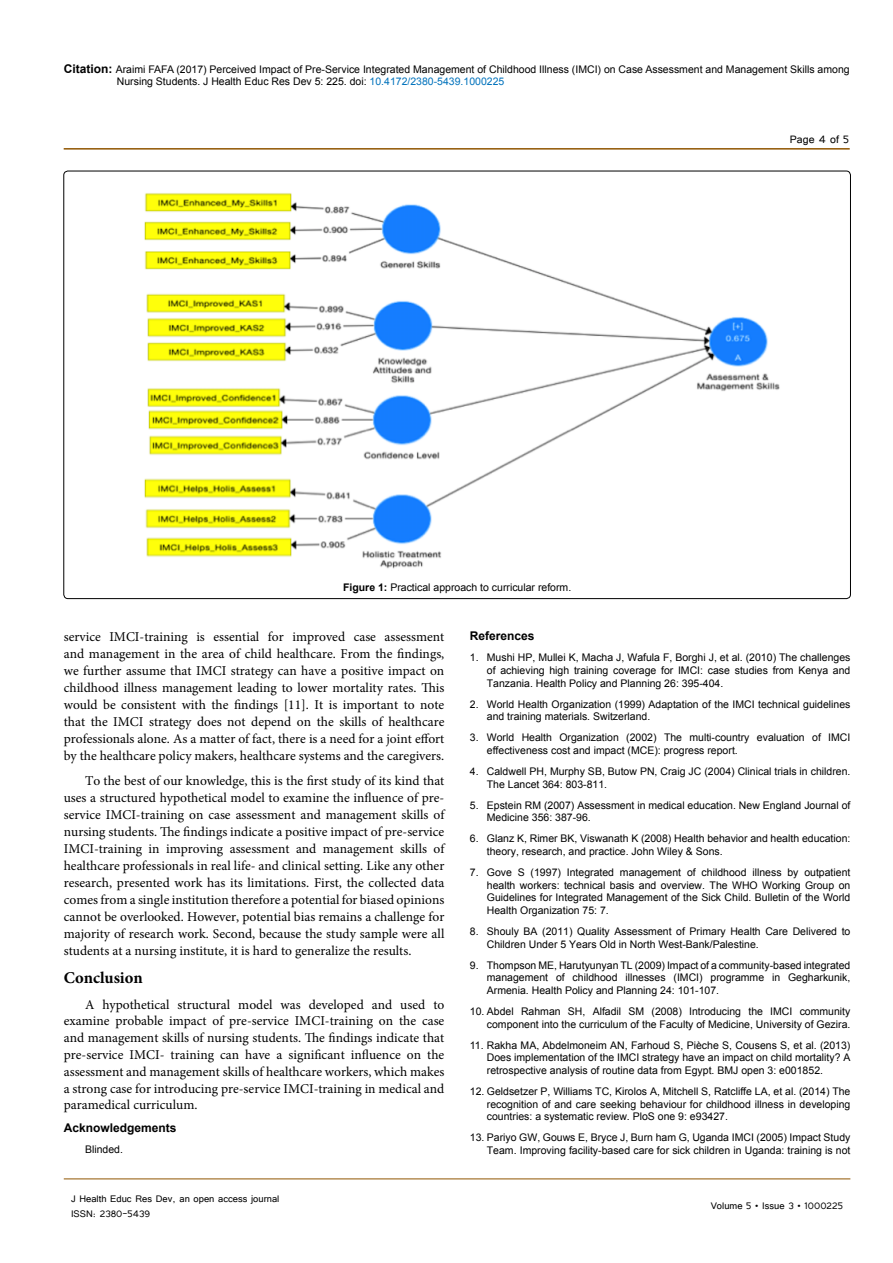
<style>
.page{position:relative;width:893px;height:1263px;background:#fff}
.page>*{position:absolute;margin:0;border:0;box-sizing:border-box;transform-origin:0 0}
.Side_heading{font:700 16.5px "Minion Pro";color:#000}
.t1{font:13.5px/17px "Minion Pro";color:#000;text-align:justify}
.t2{font:13.5px "Tunga";color:#000}
.t3{font:12px/14.4px "Tunga";color:#000}
.t4{font:700 12px "Arial";color:#000}
.t5{font:10.5px/12.6px "Arial";color:#000}
.s1{font-weight:700;font-size:12px}
.s2{color:#0072bc}
.s3{font-weight:700}
</style>
<div class="page">
<hr style="left:64px;top:148px;width:786px;height:2px;background:#905501">
<hr style="left:64px;top:1179px;width:786px;height:1px;background:#905501">
<img style="left:144px;top:193px;width:636px;height:376px">
<p class="t5" style="left:117px;top:63px;width:734px;text-indent:-53px"><span class="s1">Citation:</span> Araimi FAFA (2017) Perceived Impact of Pre-Service Integrated Management of Childhood Illness (IMCI) on Case Assessment and Management Skills among<br>Nursing Students. J Health Educ Res Dev 5: 225. doi: <span class="s2">10.4172/2380-5439.1000225</span></p>
<p class="t5" style="left:343px;top:581px;width:230px"><span class="s3">Figure 1:</span> Practical approach to curricular reform.</p>
<p class="t2" style="left:790px;top:131px;width:61px">Page 4 of 5</p>
<p class="t1" style="left:64px;top:629px;width:382px">service IMCI-training is essential for improved case assessment and management in the area of child healthcare. From the findings, we further assume that IMCI strategy can have a positive impact on childhood illness management leading to lower mortality rates. This would be consistent with the findings [11]. It is important to note that the IMCI strategy does not depend on the skills of healthcare professionals alone. As a matter of fact, there is a need for a joint effort by the healthcare policy makers, healthcare systems and the caregivers.</p>
<p class="t1" style="left:64px;top:773px;width:382px;text-indent:21px">To the best of our knowledge, this is the first study of its kind that uses a structured hypothetical model to examine the influence of pre&shy;service IMCI-training on case assessment and management skills of nursing students. The findings indicate a positive impact of pre-service IMCI-training in improving assessment and management skills of healthcare professionals in real life- and clinical setting. Like any other research, presented work has its limitations. First, the collected data comes from a single institution therefore a potential for biased opinions cannot be overlooked. However, potential bias remains a challenge for majority of research work. Second, because the study sample were all students at a nursing institute, it is hard to generalize the results.</p>
<p class="Side_heading" style="left:64px;top:966px;width:81px">Conclusion</p>
<p class="t1" style="left:64px;top:996px;width:382px;text-indent:21px">A hypothetical structural model was developed and used to examine probable impact of pre-service IMCI-training on the case and management skills of nursing students. The findings indicate that pre-service IMCI- training can have a significant influence on the assessment and management skills of healthcare workers, which makes a strong case for introducing pre-service IMCI-training in medical and paramedical curriculum.</p>
<p class="t4" style="left:64px;top:1120px;width:114px">Acknowledgements</p>
<p class="t5" style="left:85px;top:1143px;width:39px">Blinded.</p>
<p class="t4" style="left:470px;top:628px;width:66px">References</p>
<p class="t5" style="left:487px;top:651px;width:365px;text-align:justify;text-indent:-17px">1. Mushi HP, Mullei K, Macha J, Wafula F, Borghi J, et al. (2010) The challenges of achieving high training coverage for IMCI: case studies from Kenya and Tanzania. Health Policy and Planning 26: 395-404.</p>
<p class="t5" style="left:487px;top:698px;width:365px;text-indent:-17px">2. World Health Organization (1999) Adaptation of the IMCI technical guidelines and training materials. Switzerland.</p>
<p class="t5" style="left:487px;top:731px;width:365px;text-indent:-17px">3. World Health Organization (2002) The multi-country evaluation of IMCI effectiveness cost and impact (MCE): progress report.</p>
<p class="t5" style="left:487px;top:765px;width:365px;text-indent:-17px">4. Caldwell PH, Murphy SB, Butow PN, Craig JC (2004) Clinical trials in children.<br>The Lancet 364: 803-811.</p>
<p class="t5" style="left:487px;top:799px;width:365px;text-indent:-17px">5. Epstein RM (2007) Assessment in medical education. New England Journal of<br>Medicine 356: 387-96.</p>
<p class="t5" style="left:487px;top:833px;width:365px;text-indent:-17px">6. Glanz K, Rimer BK, Viswanath K (2008) Health behavior and health education: theory, research, and practice. John Wiley &amp; Sons.</p>
<p class="t5" style="left:487px;top:866px;width:365px;text-align:justify;text-indent:-17px">7. Gove S (1997) Integrated management of childhood illness by outpatient health workers: technical basis and overview. The WHO Working Group on Guidelines for Integrated Management of the Sick Child. Bulletin of the World Health Organization 75: 7.</p>
<p class="t5" style="left:487px;top:925px;width:365px;text-indent:-17px">8. Shouly BA (2011) Quality Assessment of Primary Health Care Delivered to<br>Children Under 5 Years Old in North West-Bank/Palestine.</p>
<p class="t5" style="left:487px;top:959px;width:365px;text-align:justify;text-indent:-17px">9. Thompson ME, Harutyunyan TL (2009) Impact of a community-based integrated management of childhood illnesses (IMCI) programme in Gegharkunik, Armenia. Health Policy and Planning 24: 101-107.</p>
<p class="t5" style="left:470px;top:1005px;width:382px;text-align:right">10. Abdel Rahman SH, Alfadil SM (2008) Introducing the IMCI community component into the curriculum of the Faculty of Medicine, University of Gezira.</p>
<p class="t5" style="left:487px;top:1039px;width:365px;text-align:justify;text-indent:-17px">11. Rakha MA, Abdelmoneim AN, Farhoud S, Pièche S, Cousens S, et al. (2013)<br>Does implementation of the IMCI strategy have an impact on child mortality? A retrospective analysis of routine data from Egypt. BMJ open 3: e001852.</p>
<p class="t5" style="left:487px;top:1085px;width:365px;text-align:justify;text-indent:-17px">12. Geldsetzer P, Williams TC, Kirolos A, Mitchell S, Ratcliffe LA, et al. (2014) The recognition of and care seeking behaviour for childhood illness in developing countries: a systematic review. PloS one 9: e93427.</p>
<p class="t5" style="left:470px;top:1131px;width:382px;text-align:right">13. Pariyo GW, Gouws E, Bryce J, Burn ham G, Uganda IMCI (2005) Impact Study<br>Team. Improving facility-based care for sick children in Uganda: training is not</p>
<p class="t3" style="left:71px;top:1191px;width:210px">J Health Educ Res Dev, an open access journal<br>ISSN: 2380-5439</p>
<p class="t3" style="left:711px;top:1198px;width:134px">Volume 5 • Issue 3 • 1000225</p>
</div>
